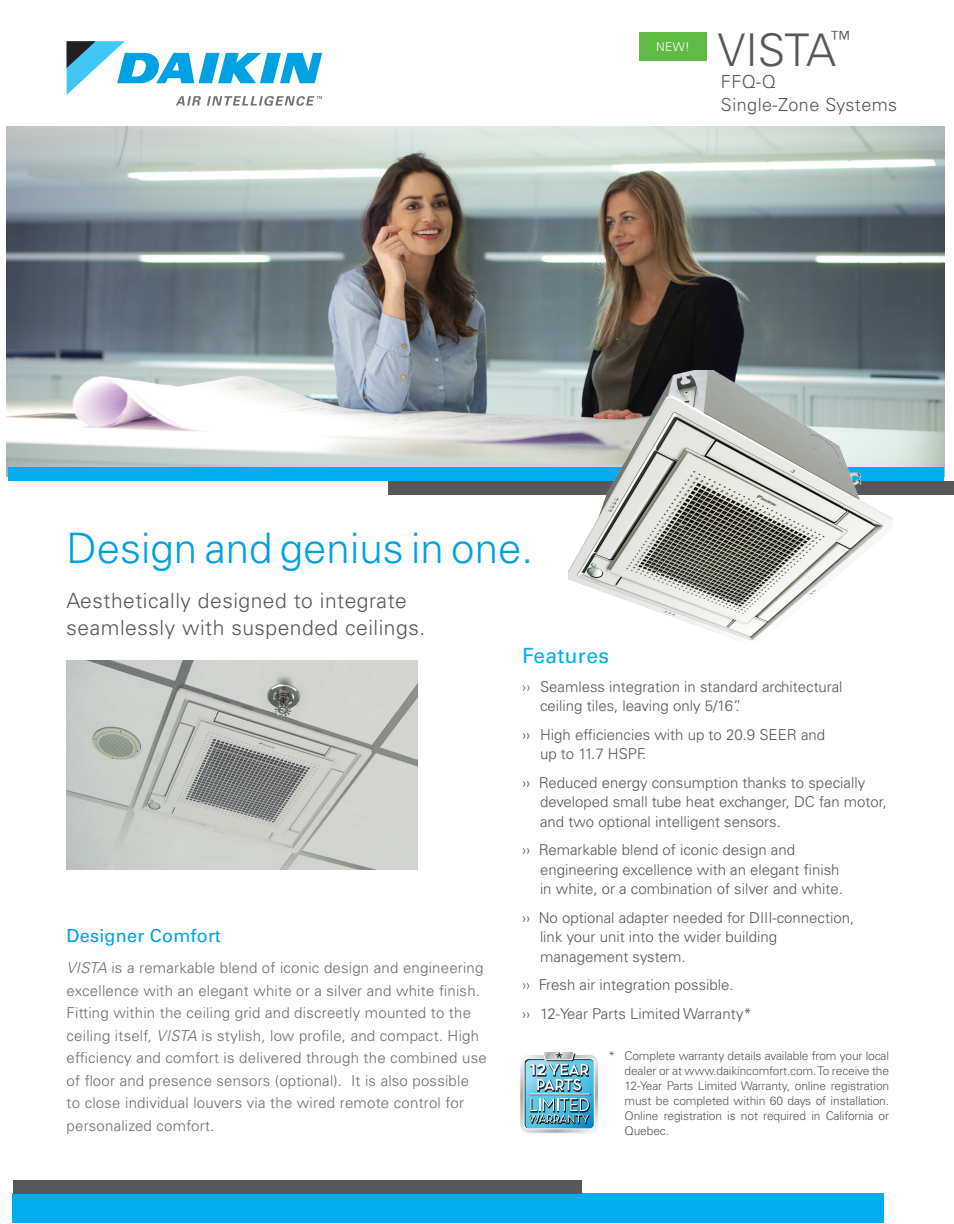
<style>
.page{position:relative;width:954px;height:1224px;background:#fff}
.page>*{position:absolute;margin:0;border:0;box-sizing:border-box;transform-origin:0 0}
.t1{font:300 45px "Univers LT Std";letter-spacing:-.01em;color:#57585a}
.Pg_Header_gray{font:300 42px "Univers LT Std";color:#00a1e3}
.t2{font:300 21px/27px "Univers LT Std";letter-spacing:.025em;color:#57585a}
.t3{font:21px "Univers LT Std";letter-spacing:.015em;color:#00aeef}
.t4{font:300 18px "Univers LT Std";letter-spacing:.025em;color:#57585a}
.t5{font:18px "Univers LT Std";letter-spacing:.015em;color:#00a1e3}
.t6{font:300 15px/19.5px "Univers LT Std";color:#57585a}
.t7{font:300 15px/22.5px "Univers LT Std";letter-spacing:.015em;color:#6c6d70}
.Table_Text-L{font:300 12px/15px "Univers LT Std";letter-spacing:-.01em;color:#57585a;text-align:justify}
.t8{font:300 12px "Univers LT Std";color:#fff}
.s1{font-style:italic}
</style>
<div class="page">
<svg style="left:67px;top:41px;width:255px;height:65px"></svg>
<img style="left:6px;top:126px;width:939px;height:351px">
<div style="left:389px;top:482px;width:565px;height:13px;background:#57585a"></div>
<div style="left:8px;top:468px;width:936px;height:13px;background:#00aeef"></div>
<div style="left:12px;top:1193px;width:872px;height:29px;background:#00aeef"></div>
<div style="left:13px;top:1180px;width:568px;height:13px;background:#57585a"></div>
<svg style="left:520px;top:1052px;width:79px;height:81px"></svg>
<div style="left:639px;top:33px;width:67px;height:28px;background:#60bb46"></div>
<img style="left:67px;top:661px;width:351px;height:208px">
<img style="left:569px;top:371px;width:324px;height:272px">
<p class="t8" style="left:656px;top:39px;width:35px">NEW!</p>
<p class="t1" style="left:718px;top:23px;width:134px">VISTA<sup>™</sup></p>
<p class="t4" style="left:721px;top:71px;width:56px">FFQ-Q</p>
<p class="t4" style="left:721px;top:94px;width:178px">Single-Zone Systems</p>
<p class="Pg_Header_gray" style="left:67px;top:523px;width:468px">Design and genius in one.</p>
<p class="t2" style="left:67px;top:587px;width:360px">Aesthetically designed to integrate seamlessly with suspended ceilings.</p>
<p class="t5" style="left:67px;top:925px;width:156px">Designer Comfort</p>
<p class="t7" style="left:67px;top:957px;width:422px"><span class="s1">VISTA</span> is a remarkable blend of iconic design and engineering excellence with an elegant white or a silver and white finish.<br>Fitting within the ceiling grid and discreetly mounted to the ceiling itself, <span class="s1">VISTA</span> is stylish, low profile, and compact. High efficiency and comfort is delivered through the combined use of floor and presence sensors (optional). It is also possible<br>to close individual louvers via the wired remote control for personalized comfort.</p>
<p class="t3" style="left:522px;top:643px;width:88px">Features</p>
<p class="t6" style="left:540px;top:677px;width:304px;text-indent:-18px">›› Seamless integration in standard architectural ceiling tiles, leaving only 5/16”.</p>
<p class="t6" style="left:540px;top:725px;width:287px;text-indent:-18px">›› High efficiencies with up to 20.9 SEER and up to 11.7 HSPF.</p>
<p class="t6" style="left:540px;top:773px;width:348px;text-indent:-18px">›› Reduced energy consumption thanks to specially developed small tube heat exchanger, DC fan motor, and two optional intelligent sensors.</p>
<p class="t6" style="left:540px;top:840px;width:305px;text-indent:-18px">›› Remarkable blend of iconic design and engineering excellence with an elegant finish in white, or a combination of silver and white.</p>
<p class="t6" style="left:540px;top:908px;width:316px;text-indent:-18px">›› No optional adapter needed for DIII-connection, link your unit into the wider building management system.</p>
<p class="t6" style="left:522px;top:975px;width:213px">›› Fresh air integration possible.</p>
<p class="t6" style="left:522px;top:1004px;width:231px">›› 12-Year Parts Limited Warranty*</p>
<p class="Table_Text-L" style="left:625px;top:1049px;width:266px;text-indent:-16px">* Complete warranty details available from your local dealer or at www.daikincomfort.com. To receive the 12-Year Parts Limited Warranty, online registration must be completed within 60 days of installation.<br>Online registration is not required in California or Quebec.</p>
</div>
